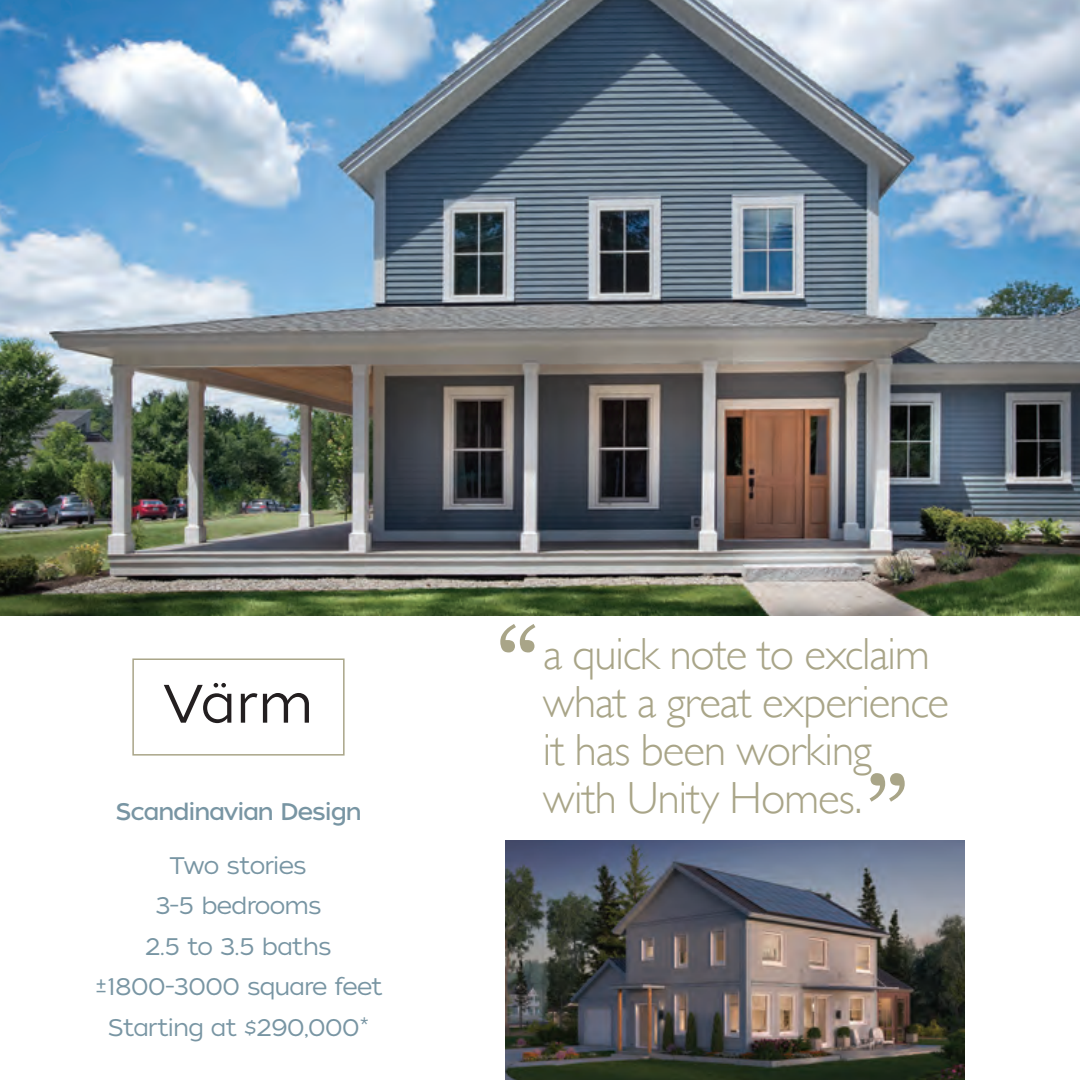
<style>
.page{position:relative;width:1080px;height:1080px;background:#fff}
.page>*{position:absolute;margin:0;border:0;box-sizing:border-box;transform-origin:0 0}
.t1{font:108px "Georgia";color:#a9a588}
.t2{font:54px "Tide Sans 300 Lil Kahuna";color:#231f20}
.t3{font:300 45px/48px "Gill Sans";letter-spacing:-.02em;color:#a9a588}
.specs{font:24px "Tide Sans 300 Lil Kahuna";letter-spacing:-.05em;color:#7895a3}
.specs-2{font:24px "Tide Sans 400 Lil Dude";letter-spacing:-.05em;color:#7895a3}
</style>
<div class="page">
<img style="left:0;top:0;width:1080px;height:615px">
<div style="left:132px;top:658px;width:213px;height:98px;border:2px solid #a9a588"></div>
<img style="left:505px;top:841px;width:459px;height:239px">
<p class="t2" style="left:164px;top:670px;width:151px">Värm</p>
<p class="specs-2" style="left:115px;top:796px;width:248px">Scandinavian Design</p>
<p class="specs" style="left:170px;top:850px;width:139px">Two stories</p>
<p class="specs" style="left:155px;top:891px;width:168px">3-5 bedrooms</p>
<p class="specs" style="left:145px;top:931px;width:189px">2.5 to 3.5 baths</p>
<p class="specs" style="left:94px;top:972px;width:290px">±1800-3000 square feet</p>
<p class="specs" style="left:107px;top:1012px;width:264px">Starting at $290,000*</p>
<p class="t1" style="left:496px;top:588px;width:46px">“</p>
<p class="t3" style="left:543px;top:628px;width:408px">a quick note to exclaim what a great experience it has been working with Unity Homes.</p>
<p class="t1" style="left:909px;top:837px;width:46px;rotate:-180deg">“</p>
</div>
